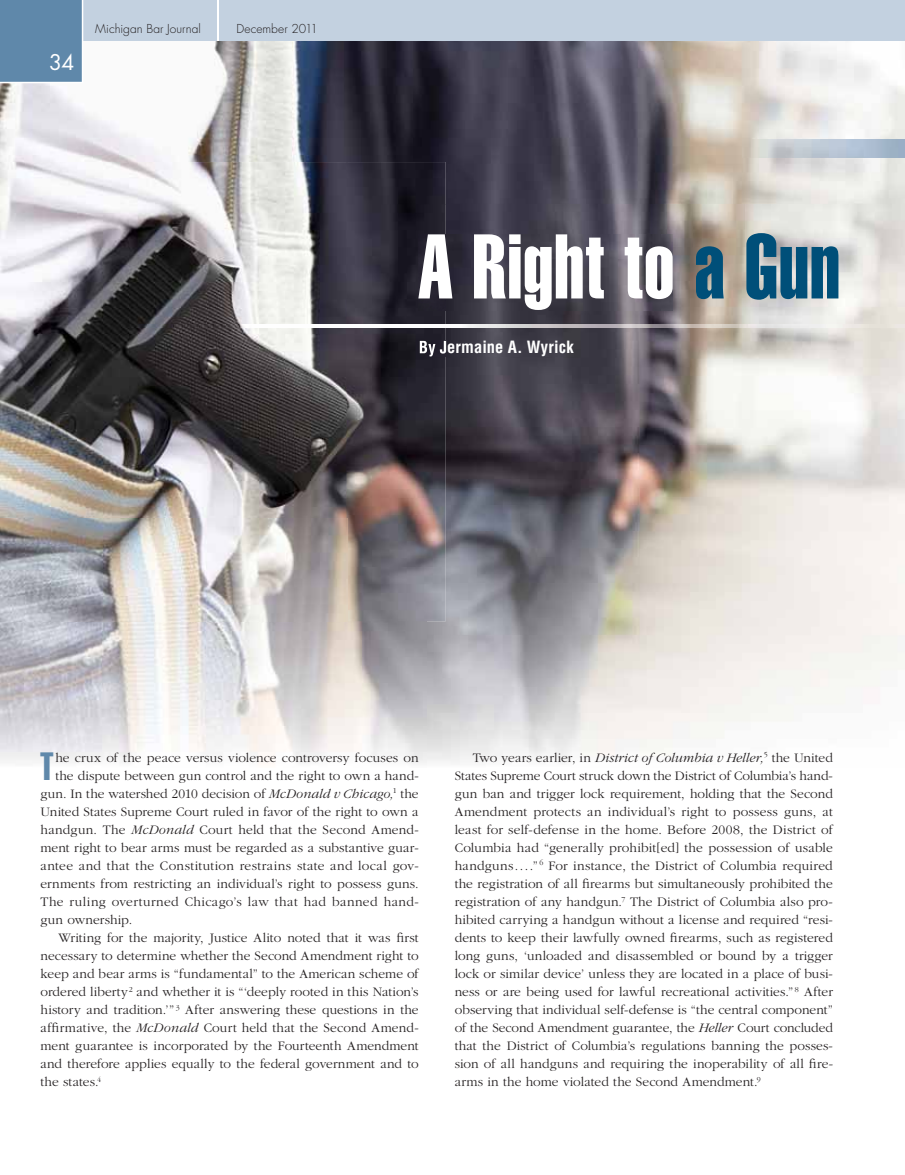
<style>
.page{position:relative;width:905px;height:1175px;background:#fff}
.page>*{position:absolute;margin:0;border:0;box-sizing:border-box;transform-origin:0 0}
.t1{font:90px "Helvetica Extra Compressed";letter-spacing:.01em;color:#fff}
.t2{font:38.85px "Helvetica Extra Compressed";color:#5f88aa}
.t3{font:21px "Futura";color:#fff}
.t4{font:700 condensed 16.5px "Helvetica";letter-spacing:.01em;color:#fff}
.t5{font:300 13.5px/18px "Garamond";letter-spacing:.005em;color:#231f20;text-align:justify}
.t6{font:300 13.5px "Garamond";letter-spacing:.025em;color:#231f20}
.t7{font:300 12px "Futura";letter-spacing:.005em;color:#231f20}
.s1{color:#004f79}
.s2{font-style:italic}
</style>
<div class="page">
<img style="left:0;top:40px;width:904px;height:164px">
<img style="left:446px;top:204px;width:458px;height:51px">
<img style="left:639px;top:255px;width:265px;height:496px">
<img style="left:426px;top:310px;width:213px;height:453px">
<img style="left:0;top:621px;width:426px;height:143px">
<img style="left:446px;top:234px;width:226px;height:76px">
<img style="left:446px;top:341px;width:127px;height:15px">
<div style="left:0;top:0;width:904px;height:40px;background:#c3d1e0"></div>
<div style="left:0;top:0;width:83px;height:83px;background:#5f88aa"></div>
<hr style="left:217px;top:0;width:1px;height:40px;background:#fff">
<img style="left:446px;top:324px;width:458px;height:3px">
<img style="left:742px;top:139px;width:162px;height:18px">
<img style="left:0;top:162px;width:446px;height:459px">
<img style="left:418px;top:234px;width:28px;height:76px">
<img style="left:420px;top:341px;width:26px;height:15px">
<h3 class="t3" style="left:49px;top:48px;width:27px">34</h3>
<p class="t7" style="left:95px;top:21px;width:107px">Michigan Bar Journal</p>
<p class="t7" style="left:236px;top:21px;width:83px">December 2011</p>
<h1 class="t1" style="left:418px;top:212px;width:423px">A Right to <span class="s1">a Gun</span></h1>
<p class="t4" style="left:418px;top:337px;width:156px">By Jermaine A. Wyrick</p>
<h2 class="t2" style="left:40px;top:742px;width:14px">T</h2>
<p class="t5" style="left:55px;top:749px;width:365px">he crux of the peace versus violence controversy focuses on</p>
<p class="t5" style="left:55px;top:767px;width:365px">the dispute between gun control and the right to own a hand-</p>
<p class="t5" style="left:41px;top:785px;width:379px">gun. In the watershed 2010 decision of <span class="s2">McDonald v Chicago,</span><sup>1</sup> the</p>
<p class="t5" style="left:40px;top:803px;width:379px">United States Supreme Court ruled in favor of the right to own a</p>
<p class="t5" style="left:40px;top:821px;width:379px">handgun. The <span class="s2">McDonald</span> Court held that the Second Amend-</p>
<p class="t5" style="left:40px;top:839px;width:379px">ment right to bear arms must be regarded as a substantive guar-</p>
<p class="t6" style="left:40px;top:858px;width:379px">antee and that the Constitution restrains state and local gov-</p>
<p class="t5" style="left:40px;top:875px;width:380px">ernments from restricting an individual’s right to possess guns.</p>
<p class="t6" style="left:40px;top:894px;width:379px">The ruling overturned Chicago’s law that had banned hand-</p>
<p class="t5" style="left:40px;top:911px;width:93px">gun ownership.</p>
<p class="t5" style="left:58px;top:929px;width:361px">Writing for the majority, Justice Alito noted that it was first</p>
<p class="t5" style="left:40px;top:947px;width:379px">necessary to determine whether the Second Amendment right to</p>
<p class="t5" style="left:40px;top:965px;width:379px">keep and bear arms is “fundamental” to the American scheme of</p>
<p class="t5" style="left:40px;top:983px;width:379px">ordered liberty<sup>2</sup> and whether it is “‘deeply rooted in this Nation’s</p>
<p class="t5" style="left:41px;top:1001px;width:379px">history and tradition.’” <sup>3</sup> After answering these questions in the</p>
<p class="t5" style="left:40px;top:1019px;width:379px">affirmative, the <span class="s2">McDonald</span> Court held that the Second Amend-</p>
<p class="t5" style="left:40px;top:1037px;width:379px">ment guarantee is incorporated by the Fourteenth Amendment</p>
<p class="t5" style="left:40px;top:1055px;width:379px">and therefore applies equally to the federal government and to</p>
<p class="t5" style="left:40px;top:1073px;width:62px">the states.<sup>4</sup></p>
<p class="t5" style="left:454px;top:749px;width:380px;text-indent:18px">Two years earlier, in <span class="s2">District of Columbia v Heller,</span><sup>5</sup> the United States Supreme Court struck down the District of Columbia’s hand&shy;gun ban and trigger lock requirement, holding that the Second Amendment protects an individual’s right to possess guns, at least for self-defense in the home. Before 2008, the District of Columbia had “generally prohibit[ed] the possession of usable handguns....” <sup>6</sup> For instance, the District of Columbia required the registration of all firearms but simultaneously prohibited the registration of any handgun.<sup>7</sup> The District of Columbia also pro&shy;hibited carrying a handgun without a license and required “resi&shy;dents to keep their lawfully owned firearms, such as registered long guns, ‘unloaded and disassembled or bound by a trigger lock or similar device’ unless they are located in a place of busi&shy;ness or are being used for lawful recreational activities.” <sup>8</sup> After observing that individual self-defense is “the central component” of the Second Amendment guarantee, the <span class="s2">Heller</span> Court concluded that the District of Columbia’s regulations banning the posses&shy;sion of all handguns and requiring the inoperability of all fire&shy;arms in the home violated the Second Amendment.<sup>9</sup></p>
</div>
